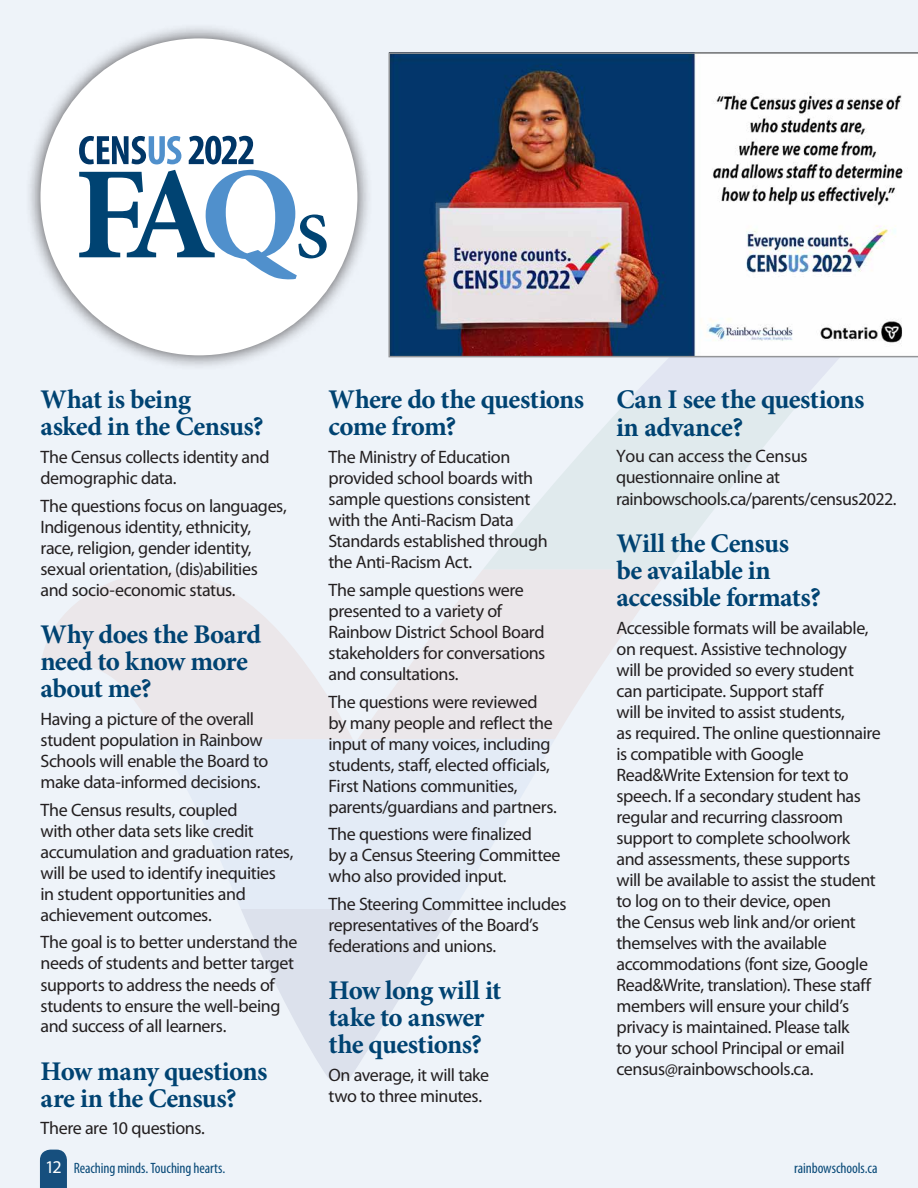
<style>
.page{position:relative;width:918px;height:1188px;background:#eef3f9}
.page>*{position:absolute;margin:0;border:0;box-sizing:border-box;transform-origin:0 0}
.t1{font:700 131.55px "Minion Pro";color:#004372}
.t2{font:700 27px/27px "Minion Pro";letter-spacing:-.02em;color:#004372}
.t3{font:18px/21px "Myriad Pro";letter-spacing:-.025em;color:#231f20}
.t4{font:condensed 15px "Myriad Pro";letter-spacing:-.005em;color:#084978}
.s1{color:#5090cc}
.s2{font-weight:400;font-size:95.4px}
.s3{font-stretch:normal;font-size:18px;color:#fff}
</style>
<div class="page">
<svg style="left:629px;top:357px;width:289px;height:43px;fill:#e1e5f2"></svg>
<svg style="left:484px;top:400px;width:318px;height:169px;fill:#e0eaed"></svg>
<svg style="left:358px;top:569px;width:310px;height:170px;fill:#ebe7ea"></svg>
<svg style="left:41px;top:571px;width:311px;height:168px;fill:#ebe7ea"></svg>
<svg style="left:161px;top:740px;width:393px;height:169px;fill:#e3ebf6"></svg>
<svg style="left:241px;top:909px;width:213px;height:169px"></svg>
<div style="left:25px;top:23px;width:347px;height:347px;background:#231f20;opacity:.75"></div>
<div style="left:40px;top:38px;width:317px;height:317px;background:#fff;border-radius:50%"></div>
<svg style="left:79px;top:136px;width:102px;height:28px"></svg>
<svg style="left:189px;top:136px;width:64px;height:28px"></svg>
<img style="left:391px;top:55px;width:524px;height:299px">
<div style="left:388px;top:52px;width:530px;height:305px;border:2px solid #939598"></div>
<svg style="left:40px;top:1150px;width:27px;height:38px"></svg>
<h2 class="t1" style="left:74px;top:123px;width:257px">FA<span class="s1">Q</span><span class="s2">s</span></h2>
<h3 class="t2" style="left:40px;top:386px;width:225px">What is being<br>asked in the Census?</h3>
<p class="t3" style="left:40px;top:447px;width:231px">The Census collects identity and demographic data.</p>
<p class="t3" style="left:40px;top:496px;width:248px">The questions focus on languages, Indigenous identity, ethnicity, race, religion, gender identity, sexual orientation, (dis)abilities and socio-economic status.</p>
<h3 class="t2" style="left:40px;top:621px;width:222px">Why does the Board need to know more about me?</h3>
<p class="t3" style="left:40px;top:709px;width:230px">Having a picture of the overall student population in Rainbow<br>Schools will enable the Board to make data-informed decisions.</p>
<p class="t3" style="left:40px;top:800px;width:254px">The Census results, coupled<br>with other data sets like credit accumulation and graduation rates, will be used to identify inequities in student opportunities and achievement outcomes.</p>
<p class="t3" style="left:40px;top:932px;width:258px">The goal is to better understand the needs of students and better target supports to address the needs of students to ensure the well-being and success of all learners.</p>
<h3 class="t2" style="left:40px;top:1057px;width:229px">How many questions are in the Census?</h3>
<p class="t3" style="left:40px;top:1118px;width:166px">There are 10 questions.</p>
<h3 class="t2" style="left:328px;top:386px;width:257px">Where do the questions come from?</h3>
<p class="t3" style="left:328px;top:447px;width:221px">The Ministry of Education provided school boards with sample questions consistent with the Anti-Racism Data<br>Standards established through the Anti-Racism Act.</p>
<p class="t3" style="left:328px;top:580px;width:218px">The sample questions were presented to a variety of<br>Rainbow District School Board stakeholders for conversations and consultations.</p>
<p class="t3" style="left:328px;top:691px;width:230px">The questions were reviewed by many people and reflect the input of many voices, including students, staff, elected officials,<br>First Nations communities, parents/guardians and partners.</p>
<p class="t3" style="left:328px;top:824px;width:234px">The questions were finalized<br>by a Census Steering Committee who also provided input.</p>
<p class="t3" style="left:328px;top:894px;width:239px">The Steering Committee includes representatives of the Board’s federations and unions.</p>
<h3 class="t2" style="left:328px;top:977px;width:174px">How long will it take to answer the questions?</h3>
<p class="t3" style="left:328px;top:1065px;width:162px">On average, it will take two to three minutes.</p>
<h3 class="t2" style="left:616px;top:386px;width:250px">Can I see the questions in advance?</h3>
<p class="t3" style="left:616px;top:445px;width:282px;line-height:21.8px">You can access the Census questionnaire online at rainbowschools.ca/parents/census2022.</p>
<h3 class="t2" style="left:616px;top:530px;width:206px">Will the Census be available in accessible formats?</h3>
<p class="t3" style="left:616px;top:618px;width:266px">Accessible formats will be available, on request. Assistive technology<br>will be provided so every student can participate. Support staff<br>will be invited to assist students,<br>as required. The online questionnaire is compatible with Google Read&amp;Write Extension for text to speech. If a secondary student has regular and recurring classroom support to complete schoolwork and assessments, these supports<br>will be available to assist the student to log on to their device, open<br>the Census web link and/or orient themselves with the available accommodations (font size, Google Read&amp;Write, translation). These staff members will ensure your child’s privacy is maintained. Please talk<br>to your school Principal or email census@rainbowschools.ca.</p>
<p class="t4" style="left:45px;top:1160px;width:182px"><span class="s3">12</span> Reaching minds. Touching hearts.</p>
<p class="t4" style="left:794px;top:1160px;width:85px">rainbowschools.ca</p>
</div>
